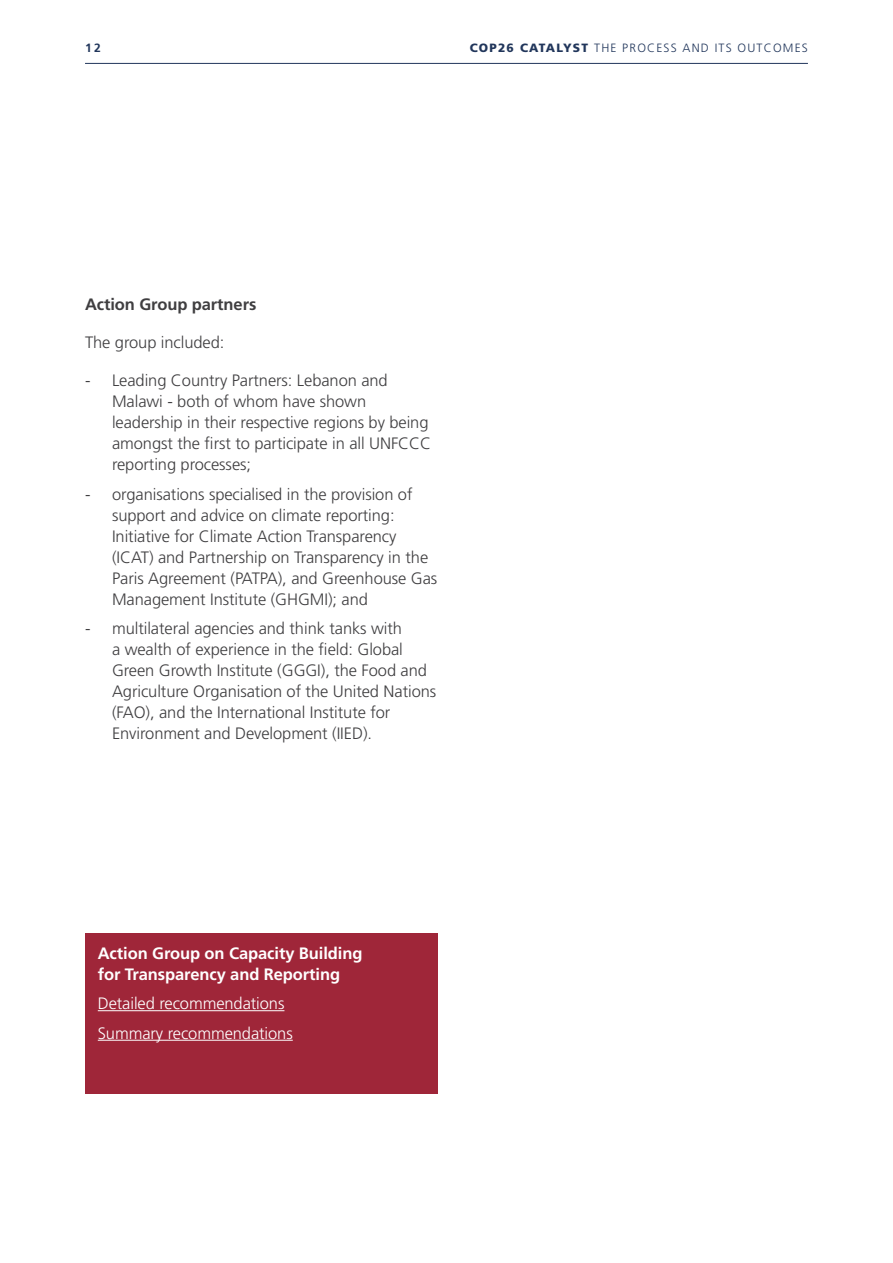
<style>
.page{position:relative;width:893px;height:1263px;background:#fff}
.page>*{position:absolute;margin:0;border:0;box-sizing:border-box;transform-origin:0 0}
.t1{font:300 16.5px/21px "Frutiger";letter-spacing:-.005em;color:#3f3e40}
.t2{font:700 16.5px/21px "Frutiger";letter-spacing:-.005em;color:#fff}
.t3{font:300 16.5px/29.5px "Frutiger";letter-spacing:-.005em;color:#fff}
.t4{font:700 16.5px "Frutiger";letter-spacing:-.005em;color:#3f3e40}
.t5{font:300 12px "Frutiger";letter-spacing:.1em;color:#21365b}
.t6{font:700 12px "Frutiger";color:#21365b}
.s1{font-weight:900}
</style>
<div class="page">
<hr style="left:85px;top:63px;width:723px;height:1px;background:#21365b">
<div style="left:85px;top:933px;width:352px;height:160px;background:#9f2639"></div>
<hr style="left:98px;top:1010px;width:186px;height:1px;background:#fff">
<hr style="left:98px;top:1040px;width:195px;height:1px;background:#fff">
<p class="t6" style="left:85px;top:41px;width:17px">12</p>
<p class="t5" style="left:470px;top:41px;width:340px"><span class="s1">COP26 CATALYST</span> THE PROCESS AND ITS OUTCOMES</p>
<p class="t4" style="left:85px;top:295px;width:173px">Action Group partners</p>
<p class="t1" style="left:85px;top:332px;width:141px">The group included:</p>
<p class="t1" style="left:112px;top:370px;width:321px;text-indent:-27px">- Leading Country Partners: Lebanon and Malawi - both of whom have shown leadership in their respective regions by being amongst the first to participate in all UNFCCC reporting processes;</p>
<p class="t1" style="left:112px;top:484px;width:327px;text-indent:-27px">- organisations specialised in the provision of support and advice on climate reporting:<br>Initiative for Climate Action Transparency (ICAT) and Partnership on Transparency in the Paris Agreement (PATPA), and Greenhouse Gas Management Institute (GHGMI); and</p>
<p class="t1" style="left:112px;top:618px;width:326px;text-indent:-27px">- multilateral agencies and think tanks with<br>a wealth of experience in the field: Global Green Growth Institute (GGGI), the Food and Agriculture Organisation of the United Nations (FAO), and the International Institute for Environment and Development (IIED).</p>
<p class="t2" style="left:98px;top:942px;width:266px">Action Group on Capacity Building for Transparency and Reporting</p>
<p class="t3" style="left:98px;top:989px;width:196px">Detailed recommendations<br>Summary recommendations</p>
</div>
